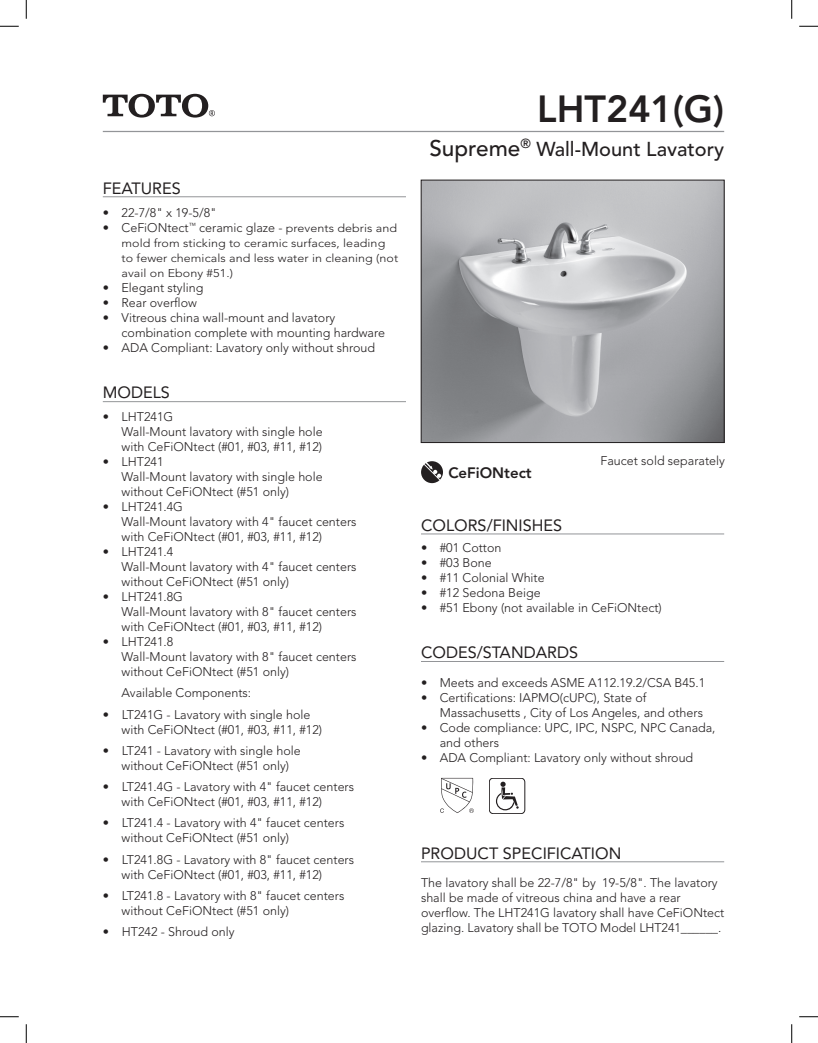
<style>
.page{position:relative;width:818px;height:1043px;background:#fff}
.page>*{position:absolute;margin:0;border:0;box-sizing:border-box;transform-origin:0 0}
.t1{font:800 37.5px "Avenir LT Std";color:#231f20}
.t2{font:500 20px "Avenir LT Std";color:#231f20}
.t3{font:16.25px "Avenir LT Std";color:#231f20}
.t4{font:800 15px "Avenir LT Std";color:#231f20}
.t5{font:300 12.5px/15px "Avenir LT Std";color:#231f20}
.t6{font:300 11.25px/15px "Avenir LT Std";letter-spacing:.005em;color:#231f20;scale:1.11 1}
.s1{font-size:11.25px}
.s2{color:#fff}
.s3{font-size:22.5px}
</style>
<div class="page">
<img style="left:423px;top:182px;width:299px;height:258px">
<hr style="left:103px;top:131px;width:621px;height:1px;background:#939598">
<hr style="left:103px;top:196px;width:303px;height:1px;background:#939598">
<hr style="left:103px;top:401px;width:303px;height:1px;background:#939598">
<hr style="left:421px;top:533px;width:303px;height:1px;background:#939598">
<hr style="left:421px;top:661px;width:303px;height:1px;background:#939598">
<hr style="left:421px;top:861px;width:303px;height:1px;background:#939598">
<svg style="left:103px;top:94px;width:112px;height:23px"></svg>
<svg style="left:440px;top:778px;width:33px;height:35px"></svg>
<svg style="left:421px;top:461px;width:22px;height:22px"></svg>
<div style="left:489px;top:778px;width:36px;height:35px;border:1px solid #231f20;border-radius:4px"></div>
<svg style="left:496px;top:781px;width:22px;height:29px"></svg>
<svg style="left:0;top:25px;width:19px;height:2px"></svg>
<svg style="left:799px;top:25px;width:19px;height:2px"></svg>
<svg style="left:0;top:1016px;width:19px;height:1px"></svg>
<svg style="left:799px;top:1016px;width:19px;height:1px"></svg>
<svg style="left:25px;top:0;width:2px;height:19px"></svg>
<svg style="left:25px;top:1024px;width:2px;height:18px"></svg>
<svg style="left:791px;top:0;width:1px;height:19px"></svg>
<svg style="left:791px;top:1024px;width:1px;height:18px"></svg>
<h3 class="t3" style="left:103px;top:178px;width:79px">FEATURES</h3>
<p class="t5" style="left:103px;top:205px;width:115px">• 22-7/8" x 19-5/8"</p>
<p class="t5" style="left:103px;top:220px;width:296px">• CeFiONtect<sup>™</sup> ceramic glaze - <span class="s1">prevents debris and</span></p>
<p class="t6" style="left:122px;top:236px;width:251px">mold from sticking to ceramic surfaces, leading to fewer chemicals and less water in cleaning (not avail on Ebony #51.)</p>
<p class="t5" style="left:103px;top:280px;width:102px">• Elegant styling</p>
<p class="t5" style="left:103px;top:295px;width:96px">• Rear overflow</p>
<p class="t5" style="left:121px;top:310px;width:265px;text-indent:-19px">• Vitreous china wall-mount and lavatory combination complete with mounting hardware</p>
<p class="t5" style="left:103px;top:340px;width:274px">• ADA Compliant: Lavatory only without shroud</p>
<h3 class="t3" style="left:103px;top:383px;width:69px">MODELS</h3>
<p class="t5" style="left:121px;top:409px;width:202px;text-indent:-19px">• LHT241G<br>Wall-Mount lavatory with single hole with CeFiONtect (#01, #03, #11, #12)</p>
<p class="t5" style="left:121px;top:454px;width:202px;text-indent:-19px">• LHT241<br>Wall-Mount lavatory with single hole without CeFiONtect (#51 only)</p>
<p class="t5" style="left:121px;top:499px;width:236px;text-indent:-19px">• LHT241.4G<br>Wall-Mount lavatory with 4" faucet centers with CeFiONtect (#01, #03, #11, #12)</p>
<p class="t5" style="left:121px;top:544px;width:236px;text-indent:-19px">• LHT241.4<br>Wall-Mount lavatory with 4" faucet centers without CeFiONtect (#51 only)</p>
<p class="t5" style="left:121px;top:589px;width:236px;text-indent:-19px">• LHT241.8G<br>Wall-Mount lavatory with 8" faucet centers with CeFiONtect (#01, #03, #11, #12)</p>
<p class="t5" style="left:121px;top:634px;width:236px;text-indent:-19px">• LHT241.8<br>Wall-Mount lavatory with 8" faucet centers without CeFiONtect (#51 only)</p>
<p class="t5" style="left:121px;top:685px;width:131px">Available Components:</p>
<p class="t5" style="left:121px;top:707px;width:202px;text-indent:-19px">•<span class="s2">•</span> LT241G - Lavatory with single hole with CeFiONtect (#01, #03, #11, #12)</p>
<p class="t5" style="left:103px;top:743px;width:199px;text-align:center">•<span class="s2">•</span> LT241 - Lavatory with single hole without CeFiONtect (#51 only)</p>
<p class="t5" style="left:121px;top:779px;width:234px;text-indent:-19px">•<span class="s2">•</span> LT241.4G - Lavatory with 4" faucet centers with CeFiONtect (#01, #03, #11, #12)</p>
<p class="t5" style="left:121px;top:815px;width:224px;text-indent:-19px">•<span class="s2">•</span> LT241.4 - Lavatory with 4" faucet centers without CeFiONtect (#51 only)</p>
<p class="t5" style="left:121px;top:852px;width:234px;text-indent:-19px">•<span class="s2">•</span> LT241.8G - Lavatory with 8" faucet centers with CeFiONtect (#01, #03, #11, #12)</p>
<p class="t5" style="left:121px;top:888px;width:224px;text-indent:-19px">•<span class="s2">•</span> LT241.8 - Lavatory with 8" faucet centers without CeFiONtect (#51 only)</p>
<p class="t5" style="left:103px;top:924px;width:133px">•<span class="s2">•</span> HT242 - Shroud only</p>
<h1 class="t1" style="left:537px;top:87px;width:188px">LHT241(G)</h1>
<h2 class="t2" style="left:429px;top:137px;width:296px"><span class="s3">Supreme</span><sup>®</sup> Wall-Mount Lavatory</h2>
<p class="t4" style="left:448px;top:463px;width:85px">CeFiONtect</p>
<h3 class="t3" style="left:421px;top:515px;width:143px">COLORS/FINISHES</h3>
<p class="t5" style="left:600px;top:453px;width:126px">Faucet sold separately</p>
<p class="t5" style="left:421px;top:540px;width:82px">• #01 Cotton</p>
<p class="t5" style="left:421px;top:555px;width:72px">• #03 Bone</p>
<p class="t5" style="left:421px;top:570px;width:125px">• #11 Colonial White</p>
<p class="t5" style="left:421px;top:585px;width:121px">• #12 Sedona Beige</p>
<p class="t5" style="left:421px;top:600px;width:242px">• #51 Ebony (not available in CeFiONtect)</p>
<h3 class="t3" style="left:421px;top:643px;width:159px">CODES/STANDARDS</h3>
<p class="t5" style="left:421px;top:675px;width:286px">• Meets and exceeds ASME A112.19.2/CSA B45.1</p>
<p class="t5" style="left:439px;top:690px;width:265px;text-indent:-19px">• Certifications: IAPMO(cUPC), State of<br>Massachusetts , City of Los Angeles, and others</p>
<p class="t5" style="left:439px;top:720px;width:277px;text-indent:-19px">• Code compliance: UPC, IPC, NSPC, NPC Canada, and others</p>
<p class="t5" style="left:421px;top:750px;width:274px">• ADA Compliant: Lavatory only without shroud</p>
<h3 class="t3" style="left:421px;top:843px;width:202px">PRODUCT SPECIFICATION</h3>
<p class="t5" style="left:421px;top:875px;width:305px">The lavatory shall be 22-7/8" by 19-5/8". The lavatory shall be made of vitreous china and have a rear overflow. The LHT241G lavatory shall have CeFiONtect glazing. Lavatory shall be TOTO Model LHT241______.</p>
</div>
